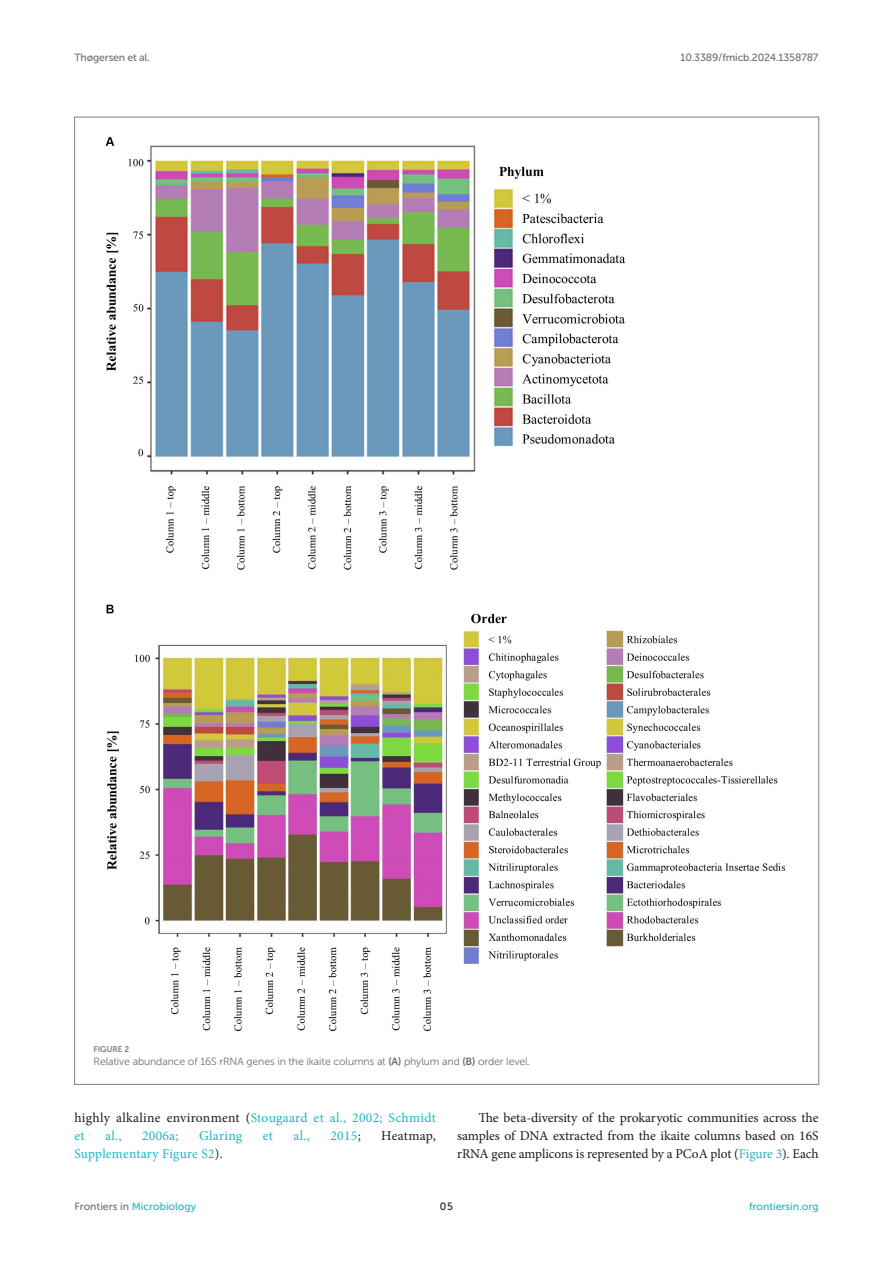
<style>
.page{position:relative;width:893px;height:1263px;background:#fff}
.page>*{position:absolute;margin:0;border:0;box-sizing:border-box;transform-origin:0 0}
.TEXT{font:13.5px/18px "Minion Pro";letter-spacing:-.005em;color:#1b1c1b;text-align:justify}
.TEXT_FLUSH{font:13.5px/18px "Minion Pro";letter-spacing:.02em;color:#1db5c3}
.TEXT_FLUSH-2{font:13.5px "Minion Pro";letter-spacing:.01em;color:#1b1c1b}
.FIG_LEG{font:10.5px "Museo Sans 300";letter-spacing:-.01em;color:#706f70}
.t1{font:10.5px "Museo Sans 500";letter-spacing:-.015em;color:#706f70}
.t2{font:10.5px "Museo Sans 500";color:#1db5c3}
.t3{font:10.5px "Museo Sans 500";color:#1b1c1b}
.FIG_HD{font:8.25px "Museo Sans 700";letter-spacing:-.01em;color:#7e7f7f}
.s1{font-family:"Museo Sans 700"}
.s2{color:#1b1c1b}
.s3{color:#1db5c3}
.s4{color:#706f70}
</style>
<div class="page">
<img style="left:105px;top:137px;width:681px;height:895px">
<p class="t1" style="left:74px;top:51px;width:77px">Thøgersen et al.</p>
<p class="t1" style="left:680px;top:51px;width:140px">10.3389/fmicb.2024.1358787</p>
<p class="FIG_HD" style="left:94px;top:1044px;width:37px">FIGURE 2</p>
<p class="FIG_LEG" style="left:94px;top:1056px;width:438px">Relative abundance of 16S rRNA genes in the ikaite columns at <span class="s1">(A)</span> phylum and <span class="s1">(B)</span> order level.</p>
<p class="TEXT_FLUSH" style="left:74px;top:1109px;width:363px"><span class="s2">highly alkaline environment (</span>Stougaard et al., 2002; Schmidt et</p>
<p class="TEXT_FLUSH" style="left:105px;top:1127px;width:18px">al.,</p>
<p class="TEXT_FLUSH" style="left:142px;top:1127px;width:38px">2006a;</p>
<p class="TEXT_FLUSH" style="left:199px;top:1127px;width:45px">Glaring</p>
<p class="TEXT_FLUSH" style="left:263px;top:1127px;width:12px">et</p>
<p class="TEXT_FLUSH" style="left:294px;top:1127px;width:18px">al.,</p>
<p class="TEXT_FLUSH" style="left:330px;top:1127px;width:32px">2015<span class="s2">;</span></p>
<p class="TEXT_FLUSH-2" style="left:381px;top:1127px;width:56px">Heatmap,</p>
<p class="TEXT_FLUSH" style="left:74px;top:1145px;width:150px">Supplementary Figure S2<span class="s2">).</span></p>
<p class="TEXT" style="left:457px;top:1109px;width:363px;text-indent:21px">The beta-diversity of the prokaryotic communities across the samples of DNA extracted from the ikaite columns based on 16S rRNA gene amplicons is represented by a PCoA plot (<span class="s3">Figure 3</span>). Each</p>
<p class="t2" style="left:74px;top:1200px;width:123px"><span class="s4">Frontiers in</span> Microbiology</p>
<p class="t3" style="left:440px;top:1200px;width:14px">05</p>
<p class="t2" style="left:749px;top:1200px;width:71px">frontiersin.org</p>
</div>
